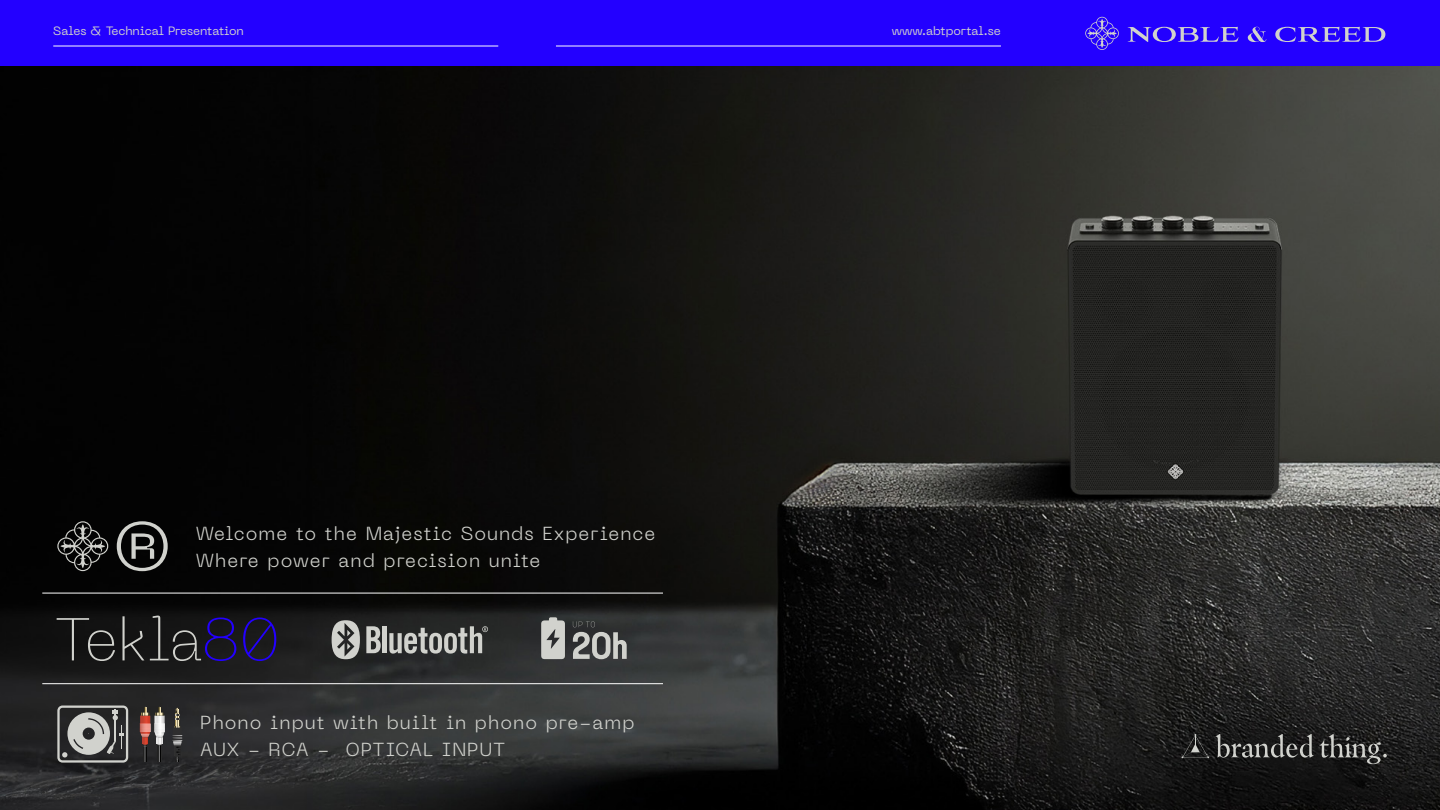
<style>
.page{position:relative;width:1440px;height:810px;background:#fff}
.page>*{position:absolute;margin:0;border:0;box-sizing:border-box;transform-origin:0 0}
.t1{font:200 60px "Neue Machina";letter-spacing:-.03em;color:#d1d2cd}
.t2{font:300 18.75px/27px "Neue Machina";letter-spacing:.05em;color:#d1d2cd}
.t3{font:12px "Neue Machina";letter-spacing:-.01em;color:#d1d2cd}
.s1{color:#2300ff}
</style>
<div class="page">
<div style="left:0;top:0;width:1440px;height:67px;background:#2300ff"></div>
<hr style="left:53px;top:46px;width:445px;height:1px;background:#fff">
<hr style="left:556px;top:46px;width:445px;height:1px;background:#fff">
<svg style="left:1085px;top:17px;width:34px;height:33px"></svg>
<svg style="left:1127px;top:27px;width:112px;height:15px"></svg>
<svg style="left:1275px;top:27px;width:110px;height:15px"></svg>
<svg style="left:1248px;top:27px;width:18px;height:15px"></svg>
<img style="left:1px;top:67px;width:1439px;height:743px">
<hr style="left:42px;top:683px;width:621px;height:1px;background:#fff">
<hr style="left:42px;top:593px;width:621px;height:1px;background:#fff">
<svg style="left:57px;top:521px;width:51px;height:50px;background:#303130"></svg>
<svg style="left:117px;top:521px;width:51px;height:50px;background:#464745"></svg>
<svg style="left:366px;top:626px;width:15px;height:27px"></svg>
<div style="left:382px;top:626px;width:5px;height:27px;background:#d1d2cd"></div>
<svg style="left:389px;top:626px;width:99px;height:28px;background:#6e706e"></svg>
<svg style="left:332px;top:620px;width:28px;height:39px"></svg>
<svg style="left:57px;top:706px;width:71px;height:57px;background:#777776"></svg>
<svg style="left:1215px;top:734px;width:172px;height:30px;background:#3b3b3a"></svg>
<svg style="left:1182px;top:734px;width:27px;height:24px"></svg>
<svg style="left:541px;top:617px;width:24px;height:42px"></svg>
<svg style="left:573px;top:621px;width:54px;height:38px;background:#6d6e6d"></svg>
<svg style="left:144px;top:747px;width:3px;height:14px"></svg>
<svg style="left:158px;top:747px;width:3px;height:14px"></svg>
<svg style="left:140px;top:707px;width:25px;height:40px"></svg>
<svg style="left:172px;top:708px;width:10px;height:54px"></svg>
<p class="t3" style="left:53px;top:23px;width:192px">Sales &amp; Technical Presentation</p>
<p class="t3" style="left:892px;top:23px;width:111px">www.abtportal.se</p>
<p class="t2" style="left:196px;top:519px;width:461px">Welcome to the Majestic Sounds Experience</p>
<p class="t2" style="left:196px;top:546px;width:346px">Where power and precision unite</p>
<h1 class="t1" style="left:54px;top:602px;width:229px">Tekla<span class="s1">80</span></h1>
<p class="t2" style="left:200px;top:708px;width:436px">Phono input with built in phono pre-amp<br>AUX - RCA - OPTICAL INPUT</p>
</div>
